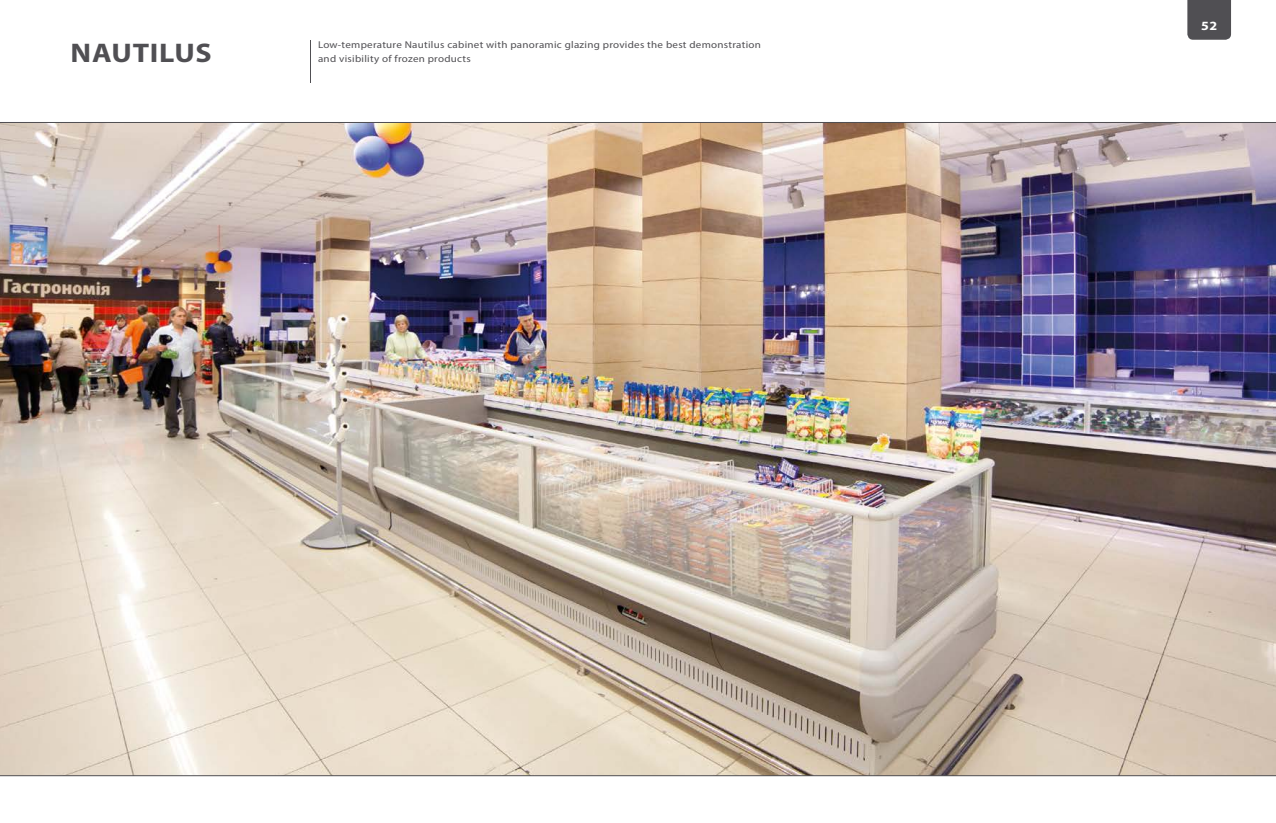
<style>
.page{position:relative;width:1276px;height:823px;background:#fff}
.page>*{position:absolute;margin:0;border:0;box-sizing:border-box;transform-origin:0 0}
.t1{font:700 27px "Myriad Pro";letter-spacing:.025em;color:#504f53;scale:1.11 1}
.t2{font:700 12.6px "Myriad Pro";color:#fff;scale:1.11 1}
.t3{font:9.9px "Myriad Pro";letter-spacing:.025em;color:#504f53;scale:1.11 1}
</style>
<div class="page">
<div style="left:1187px;top:0;width:44px;height:40px;background:#504f53"></div>
<img style="left:0;top:122px;width:1276px;height:653px">
<hr style="left:310px;top:40px;width:1px;height:42px;background:#504f53">
<p class="t3" style="left:318px;top:39px;width:400px">Low-temperature Nautilus cabinet with panoramic glazing provides the best demonstration</p>
<h1 class="t1" style="left:71px;top:35px;width:129px">NAUTILUS</h1>
<p class="t3" style="left:318px;top:53px;width:139px">and visibility of frozen products</p>
<p class="t2" style="left:1201px;top:18px;width:16px">52</p>
</div>
